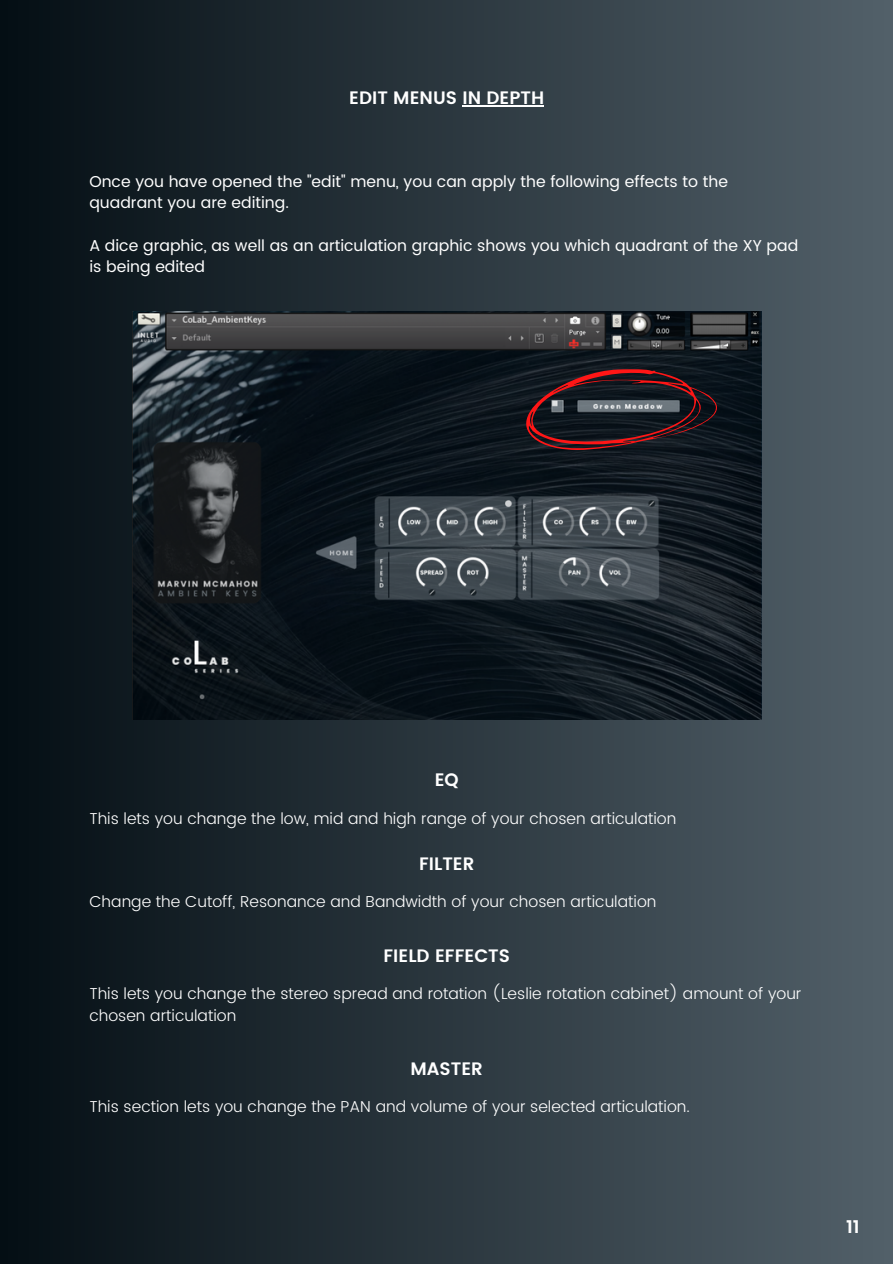
<style>
.page{position:relative;width:893px;height:1264px;background:#fff}
.page>*{position:absolute;margin:0;border:0;box-sizing:border-box;transform-origin:0 0}
.t1{font:600 18px "Poppins";color:#fff}
.t2{font:300 15.75px/21.3px "Poppins";color:#fff}
.t3{font:15.75px/21.3px "Poppins";color:#fff}
</style>
<div class="page">
<div style="left:0;top:0;width:892px;height:1263px;background:linear-gradient(to right,#040e14,#526069)"></div>
<img style="left:133px;top:311px;width:628px;height:408px">
<svg style="left:504px;top:369px;width:220px;height:91px;background:#2b1f25"></svg>
<hr style="left:462px;top:105px;width:82px;height:2px;background:#fff">
<p class="t1" style="left:349px;top:88px;width:196px">EDIT MENUS IN DEPTH</p>
<p class="t3" style="left:89px;top:170px;width:640px">Once you have opened the "edit" menu, you can apply the following effects to the quadrant you are editing.</p>
<p class="t3" style="left:89px;top:235px;width:710px">A dice graphic, as well as an articulation graphic shows you which quadrant of the XY pad is being edited</p>
<p class="t1" style="left:434px;top:769px;width:26px">EQ</p>
<p class="t2" style="left:89px;top:808px;width:588px">This lets you change the low, mid and high range of your chosen articulation</p>
<p class="t1" style="left:419px;top:853px;width:57px">FILTER</p>
<p class="t2" style="left:89px;top:891px;width:568px">Change the Cutoff, Resonance and Bandwidth of your chosen articulation</p>
<p class="t1" style="left:383px;top:944px;width:128px">FIELD EFFECTS</p>
<p class="t2" style="left:89px;top:983px;width:713px">This lets you change the stereo spread and rotation (Leslie rotation cabinet) amount of your chosen articulation</p>
<p class="t1" style="left:410px;top:1057px;width:74px">MASTER</p>
<p class="t2" style="left:89px;top:1095px;width:602px">This section lets you change the PAN and volume of your selected articulation.</p>
<p class="t1" style="left:846px;top:1216px;width:15px">11</p>
</div>
